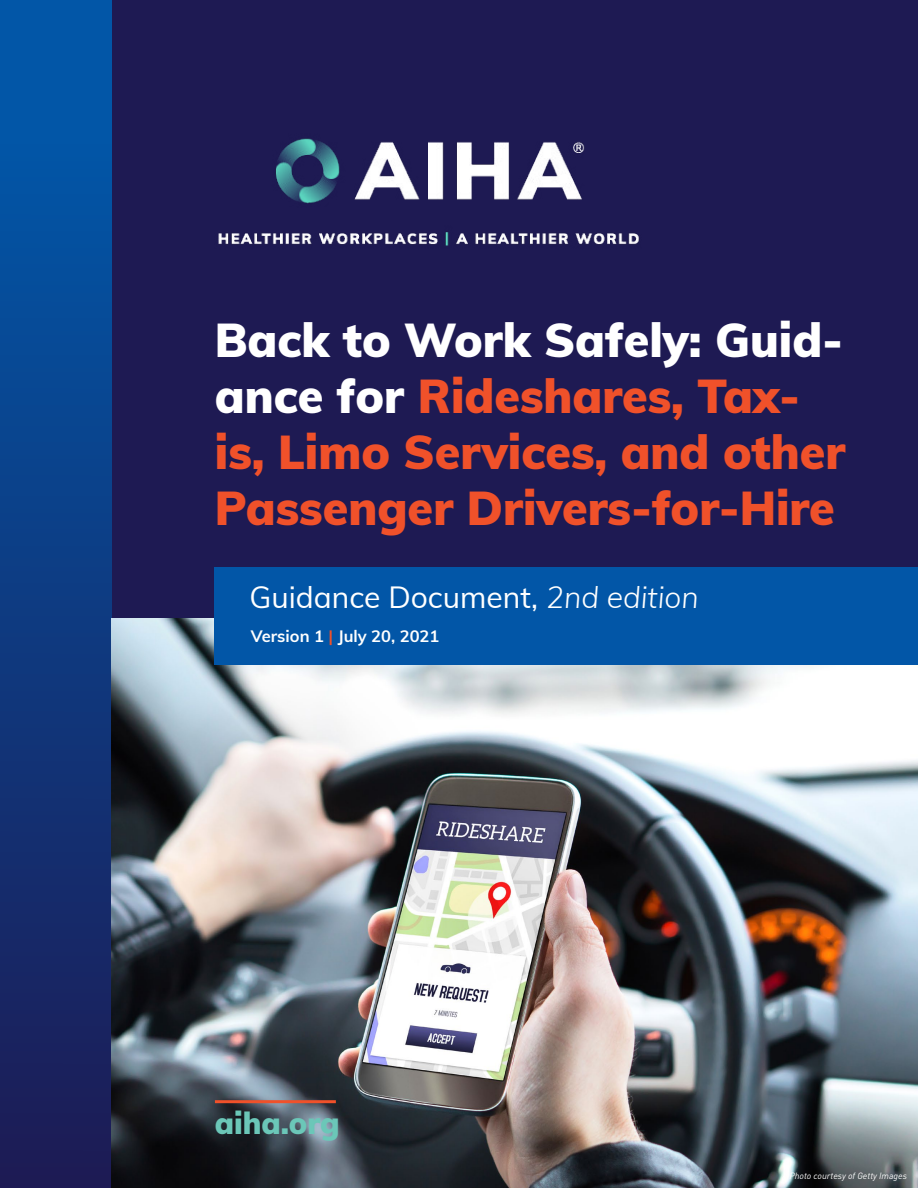
<style>
.page{position:relative;width:918px;height:1188px;background:#1e1a53}
.page>*{position:absolute;margin:0;border:0;box-sizing:border-box;transform-origin:0 0}
.t1{font:900 46.5px/55.8px "Muli";color:#f0512a}
.t2{font:30px "Muli";color:#fff}
.t3{font:900 30px "Muli";color:#6bc7b8}
.t4{font:700 16.5px "Muli";color:#fff}
.t5{font:italic 9px "DINOT";color:#fff}
.s1{color:#fff}
.s2{font-weight:300;font-style:italic}
.s3{color:#f0512a}
</style>
<div class="page">
<div style="left:0;top:0;width:111px;height:1188px;background:linear-gradient(to bottom,#005caf,#1d1b55)"></div>
<img style="left:218px;top:138px;width:421px;height:108px">
<img style="left:111px;top:618px;width:807px;height:570px">
<div style="left:215px;top:567px;width:703px;height:97px;background:#0256a7"></div>
<hr style="left:215px;top:1100px;width:121px;height:3px;background:#f0512a">
<p class="t1" style="left:215px;top:311px;width:632px"><span class="s1">Back to Work Safely: Guid&shy;ance for</span> Rideshares, Tax&shy;is, Limo Services, and other<br>Passenger Drivers-for-Hire</p>
<p class="t2" style="left:249px;top:576px;width:451px">Guidance Document, <span class="s2">2nd edition</span></p>
<p class="t4" style="left:251px;top:624px;width:190px">Version 1 <span class="s3">|</span> July 20, 2021</p>
<p class="t3" style="left:215px;top:1101px;width:126px">aiha.org</p>
<p class="t5" style="left:789px;top:1170px;width:119px">Photo courtesy of Getty Images</p>
</div>
